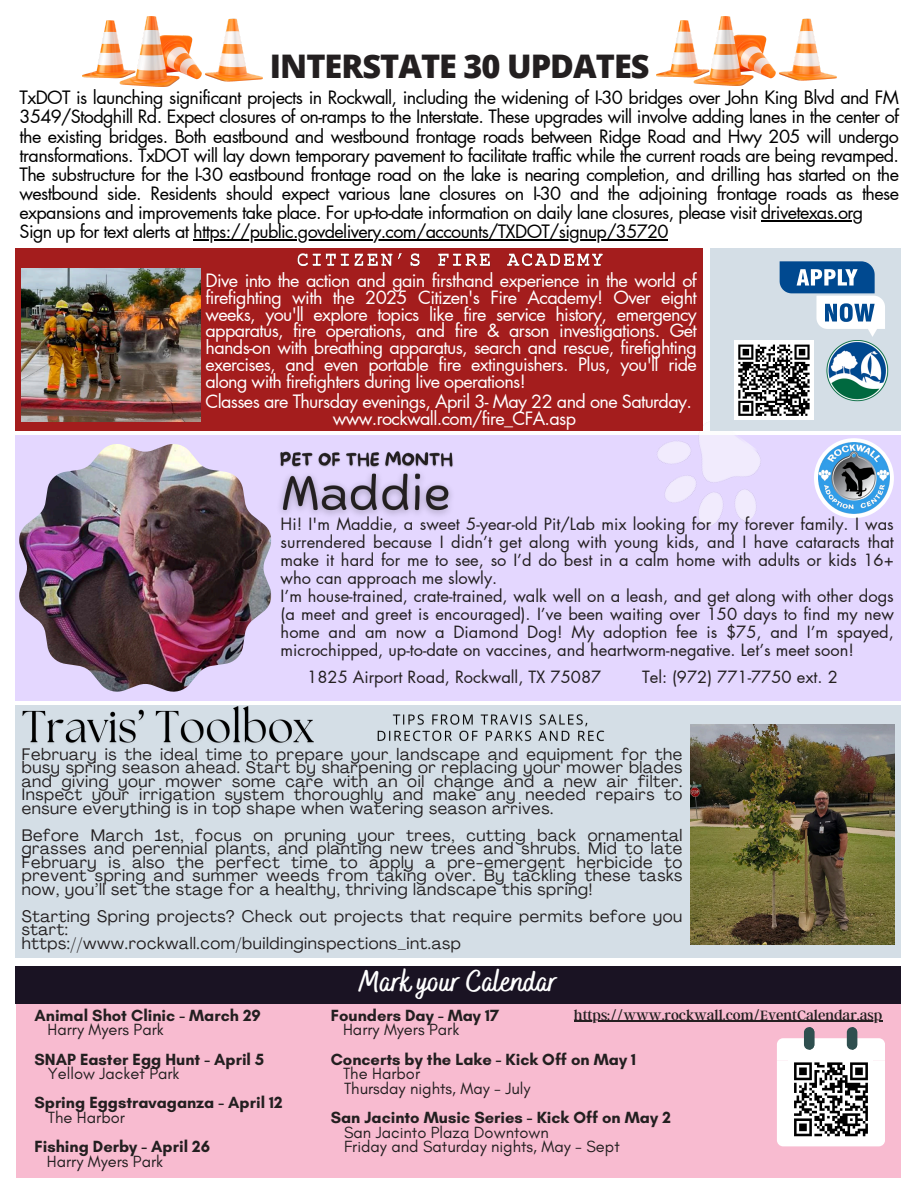
<style>
.page{position:relative;width:918px;height:1188px;background:#fff}
.page>*{position:absolute;margin:0;border:0;box-sizing:border-box;transform-origin:0 0}
.t1{font:800 32.55px "Open Sans";letter-spacing:-.03em;color:#231f20}
.t2{font:700 30px "Bakerie Smooth";color:#fff}
.t3{font:18px/19.2px "Futura LT Pro";letter-spacing:-.035em;color:#000;text-align:justify}
.t4{font:18px/16.8px "Futura LT Pro";letter-spacing:-.035em;color:#fff;text-align:justify}
.t5{font:16.5px/13.5px "Agrandir";letter-spacing:.035em;color:#231f20;text-align:justify}
.t6{font:16.5px/18px "Futura LT Pro";color:#231f20;text-align:justify}
.t7{font:700 16.5px "Glacial Indifference";color:#231f20}
.t8{font:16.5px "Glacial Indifference";color:#231f20}
.t9{font:15px "Argent CF";color:#231f20}
</style>
<div class="page">
<div style="left:16px;top:1002px;width:885px;height:176px;background:#f8bbd0"></div>
<div style="left:15px;top:966px;width:886px;height:38px;background:#1a1323"></div>
<div style="left:15px;top:435px;width:886px;height:266px;background:#e4d7ff"></div>
<img style="left:635px;top:400px;width:152px;height:126px">
<div style="left:15px;top:705px;width:886px;height:252px;background:#d4dee6"></div>
<div style="left:711px;top:248px;width:190px;height:182px;background:#d4dee6"></div>
<div style="left:734px;top:340px;width:80px;height:80px;background:#fff"></div>
<svg style="left:738px;top:344px;width:72px;height:72px"></svg>
<svg style="left:777px;top:1027px;width:108px;height:119px;background:#bfbbbd"></svg>
<img style="left:808px;top:340px;width:81px;height:66px">
<svg style="left:780px;top:261px;width:105px;height:76px"></svg>
<img style="left:83px;top:17px;width:180px;height:70px">
<img style="left:19px;top:444px;width:252px;height:248px">
<svg style="left:814px;top:438px;width:80px;height:80px"></svg>
<img style="left:819px;top:443px;width:70px;height:70px">
<img style="left:657px;top:16px;width:180px;height:70px">
<div style="left:16px;top:248px;width:687px;height:182px;background:#a41d1d"></div>
<img style="left:22px;top:269px;width:179px;height:153px">
<img style="left:691px;top:724px;width:203px;height:221px">
<hr style="left:761px;top:220px;width:102px;height:1px;background:#000">
<hr style="left:193px;top:239px;width:475px;height:1px;background:#000">
<hr style="left:574px;top:1021px;width:308px;height:1px;background:#231f20">
<img style="left:280px;top:451px;width:173px;height:12px">
<img style="left:270px;top:463px;width:183px;height:62px">
<img style="left:22px;top:706px;width:292px;height:38px">
<img style="left:377px;top:714px;width:228px;height:28px">
<img style="left:297px;top:253px;width:306px;height:14px">
<p class="t1" style="left:270px;top:44px;width:381px">INTERSTATE 30 UPDATES</p>
<h2 class="t3" style="left:20px;top:89px;width:881px">TxDOT is launching significant projects in Rockwall, including the widening of I-30 bridges over John King Blvd and FM 3549/Stodghill Rd. Expect closures of on-ramps to the Interstate. These upgrades will involve adding lanes in the center of the existing bridges. Both eastbound and westbound frontage roads between Ridge Road and Hwy 205 will undergo transformations. TxDOT will lay down temporary pavement to facilitate traffic while the current roads are being revamped.<br>The substructure for the I-30 eastbound frontage road on the lake is nearing completion, and drilling has started on the westbound side. Residents should expect various lane closures on I-30 and the adjoining frontage roads as these expansions and improvements take place. For up-to-date information on daily lane closures, please visit drivetexas.org</h2>
<h5 class="t3" style="left:20px;top:223px;width:651px">Sign up for text alerts at https://public.govdelivery.com/accounts/TXDOT/signup/35720</h5>
<p class="t4" style="left:206px;top:273px;width:493px">Dive into the action and gain firsthand experience in the world of firefighting with the 2025 Citizen's Fire Academy! Over eight weeks, you'll explore topics like fire service history, emergency apparatus, fire operations, and fire &amp; arson investigations. Get hands-on with breathing apparatus, search and rescue, firefighting exercises, and even portable fire extinguishers. Plus, you'll ride along with firefighters during live operations!</p>
<p class="t4" style="left:333px;top:394px;width:361px;text-indent:-127px">Classes are Thursday evenings, April 3- May 22 and one Saturday. www.rockwall.com/fire_CFA.asp</p>
<p class="t6" style="left:281px;top:515px;width:615px">Hi! I'm Maddie, a sweet 5-year-old Pit/Lab mix looking for my forever family. I was surrendered because I didn’t get along with young kids, and I have cataracts that make it hard for me to see, so I’d do best in a calm home with adults or kids 16+ who can approach me slowly.</p>
<p class="t6" style="left:281px;top:587px;width:615px">I’m house-trained, crate-trained, walk well on a leash, and get along with other dogs (a meet and greet is encouraged). I’ve been waiting over 150 days to find my new home and am now a Diamond Dog! My adoption fee is $75, and I’m spayed, microchipped, up-to-date on vaccines, and heartworm-negative. Let’s meet soon!</p>
<p class="t6" style="left:307px;top:668px;width:296px">1825 Airport Road, Rockwall, TX 75087</p>
<p class="t6" style="left:642px;top:668px;width:197px">Tel: (972) 771-7750 ext. 2</p>
<p class="t5" style="left:22px;top:749px;width:662px">February is the ideal time to prepare your landscape and equipment for the busy spring season ahead. Start by sharpening or replacing your mower blades and giving your mower some care with an oil change and a new air filter.<br>Inspect your irrigation system thoroughly and make any needed repairs to ensure everything is in top shape when watering season arrives.</p>
<p class="t5" style="left:22px;top:830px;width:662px">Before March 1st, focus on pruning your trees, cutting back ornamental grasses and perennial plants, and planting new trees and shrubs. Mid to late February is also the perfect time to apply a pre-emergent herbicide to prevent spring and summer weeds from taking over. By tackling these tasks now, you’ll set the stage for a healthy, thriving landscape this spring!</p>
<p class="t5" style="left:22px;top:911px;width:662px">Starting Spring projects? Check out projects that require permits before you start:</p>
<p class="t5" style="left:22px;top:938px;width:441px">https://www.rockwall.com/buildinginspections_int.asp</p>
<p class="t7" style="left:34px;top:1005px;width:228px">Animal Shot Clinic - March 29</p>
<p class="t8" style="left:48px;top:1020px;width:118px">Harry Myers Park</p>
<p class="t7" style="left:34px;top:1049px;width:231px">SNAP Easter Egg Hunt - April 5</p>
<p class="t8" style="left:48px;top:1063px;width:133px">Yellow Jacket Park</p>
<p class="t7" style="left:34px;top:1093px;width:250px">Spring Eggstravaganza - April 12</p>
<h3 class="t8" style="left:48px;top:1107px;width:79px">The Harbor</h3>
<p class="t7" style="left:34px;top:1137px;width:177px">Fishing Derby - April 26</p>
<p class="t8" style="left:47px;top:1151px;width:118px">Harry Myers Park</p>
<h5 class="t2" style="left:359px;top:964px;width:200px">Mark your Calendar</h5>
<p class="t7" style="left:331px;top:1005px;width:170px">Founders Day - May 17</p>
<p class="t8" style="left:343px;top:1020px;width:118px">Harry Myers Park</p>
<p class="t7" style="left:331px;top:1049px;width:307px">Concerts by the Lake - Kick Off on May 1</p>
<p class="t8" style="left:343px;top:1063px;width:79px">The Harbor</p>
<p class="t8" style="left:344px;top:1078px;width:188px">Thursday nights, May - July</p>
<p class="t7" style="left:331px;top:1107px;width:342px">San Jacinto Music Series - Kick Off on May 2</p>
<p class="t8" style="left:344px;top:1122px;width:206px">San Jacinto Plaza Downtown</p>
<p class="t8" style="left:344px;top:1137px;width:277px">Friday and Saturday nights, May - Sept</p>
<h5 class="t9" style="left:574px;top:1005px;width:310px">https://www.rockwall.com/EventCalendar.asp</h5>
</div>
